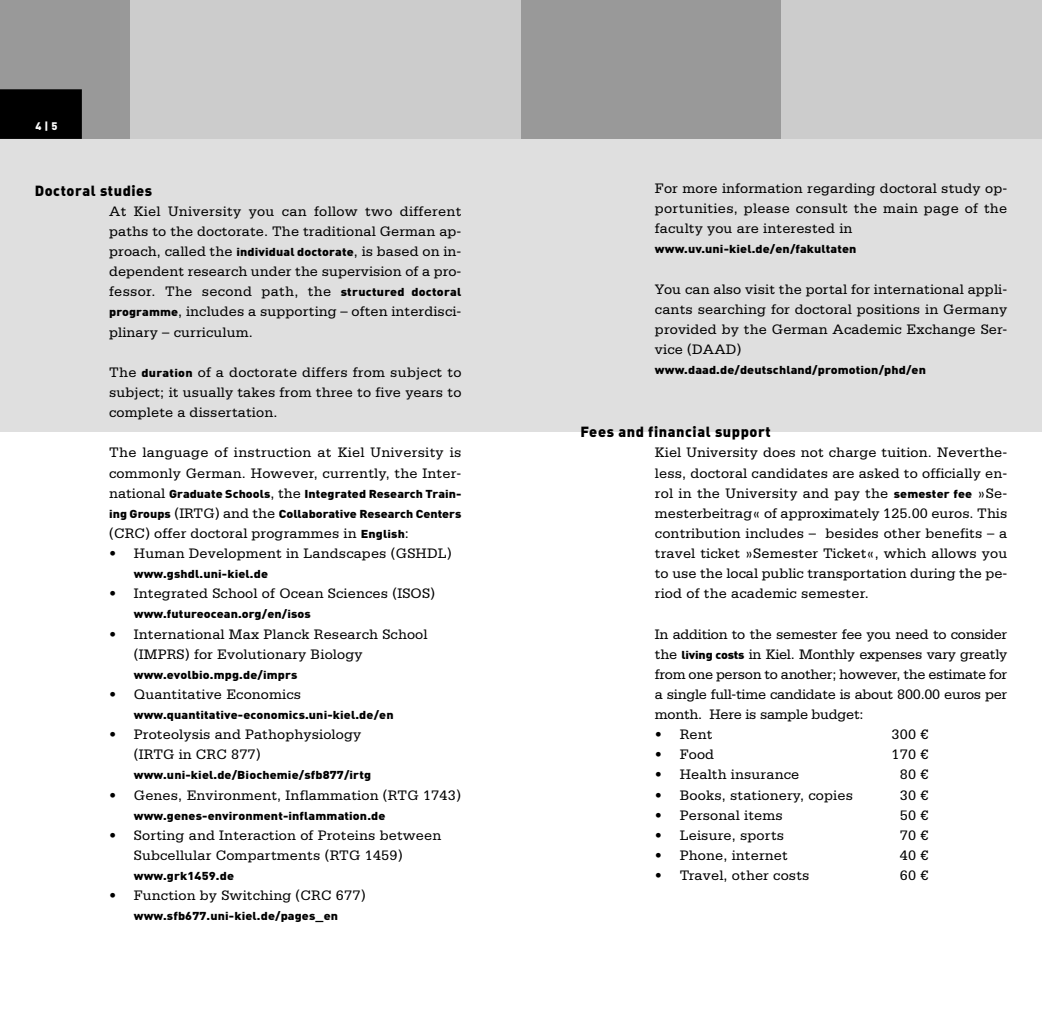
<style>
.page{position:relative;width:1042px;height:1017px;background:#fff}
.page>*{position:absolute;margin:0;border:0;box-sizing:border-box;transform-origin:0 0}
.t1{font:14.53px/20.1px "Serifa Std";letter-spacing:.01em;color:#000;text-align:justify}
.t2{font:14.53px "DIN Black Alternate";letter-spacing:.04em;color:#000}
.t3{font:900 11.38px/20.1px "DIN";letter-spacing:.01em;color:#000;scale:1.1 1}
.t4{font:900 10.85px "DIN";color:#fff}
.s1{font-family:"DIN";font-weight:900;font-size:11.38px}
.s2{font-family:"Serifa Std";font-weight:400;font-size:14.53px}
</style>
<div class="page">
<div style="left:0;top:139px;width:1042px;height:293px;background:#dfdfdf"></div>
<div style="left:521px;top:0;width:260px;height:139px;background:#999"></div>
<div style="left:0;top:0;width:130px;height:139px;background:#999"></div>
<div style="left:130px;top:0;width:391px;height:139px;background:#ccc"></div>
<div style="left:0;top:89px;width:82px;height:50px;background:#000"></div>
<div style="left:781px;top:0;width:261px;height:139px;background:#ccc"></div>
<p class="t4" style="left:36px;top:122px;width:23px">4 | 5</p>
<p class="t2" style="left:35px;top:185px;width:119px">Doctoral studies</p>
<p class="t1" style="left:109px;top:202px;width:354px">At Kiel University you can follow two different paths to the doctorate. The traditional German ap&shy;proach, called the <span class="s1">individual doctorate</span>, is based on in&shy;dependent research under the supervision of a pro&shy;fessor. The second path, the <span class="s1">structured doctoral programme</span>, includes a supporting – often interdisci&shy;plinary – curriculum.</p>
<p class="t1" style="left:109px;top:363px;width:354px">The <span class="s1">duration</span> of a doctorate differs from subject to subject; it usually takes from three to five years to complete a dissertation.</p>
<p class="t1" style="left:109px;top:444px;width:354px">The language of instruction at Kiel University is commonly German. However, currently, the Inter-</p>
<p class="t3" style="left:109px;top:485px;width:322px"><span class="s2">national</span> Graduate Schools<span class="s2">, the</span> Integrated Research Train&shy;ing Groups <span class="s2">(IRTG) and the</span> Collaborative Research Centers</p>
<p class="t1" style="left:109px;top:524px;width:301px">(CRC) offer doctoral programmes in <span class="s1">English</span>:</p>
<p class="t1" style="left:109px;top:544px;width:344px">• Human Development in Landscapes (GSHDL)</p>
<p class="t3" style="left:134px;top:565px;width:123px">www.gshdl.uni-kiel.de</p>
<p class="t1" style="left:109px;top:585px;width:327px">• Integrated School of Ocean Sciences (ISOS)</p>
<p class="t3" style="left:134px;top:605px;width:162px">www.futureocean.org/en/isos</p>
<p class="t1" style="left:134px;top:625px;width:295px;text-indent:-25px">• International Max Planck Research School (IMPRS) for Evolutionary Biology</p>
<p class="t3" style="left:134px;top:666px;width:150px">www.evolbio.mpg.de/imprs</p>
<p class="t1" style="left:109px;top:685px;width:193px">• Quantitative Economics</p>
<p class="t3" style="left:134px;top:706px;width:238px">www.quantitative-economics.uni-kiel.de/en</p>
<p class="t1" style="left:134px;top:726px;width:229px;text-indent:-25px">• Proteolysis and Pathophysiology (IRTG in CRC 877)</p>
<p class="t3" style="left:134px;top:766px;width:217px">www.uni-kiel.de/Biochemie/sfb877/irtg</p>
<p class="t1" style="left:109px;top:786px;width:353px">• Genes, Environment, Inflammation (RTG 1743)</p>
<p class="t3" style="left:134px;top:807px;width:230px">www.genes-environment-inflammation.de</p>
<p class="t1" style="left:134px;top:826px;width:309px;text-indent:-25px">• Sorting and Interaction of Proteins between<br>Subcellular Compartments (RTG 1459)</p>
<p class="t3" style="left:134px;top:867px;width:93px">www.grk1459.de</p>
<p class="t1" style="left:109px;top:887px;width:258px">• Function by Switching (CRC 677)</p>
<p class="t3" style="left:134px;top:907px;width:187px">www.sfb677.uni-kiel.de/pages_en</p>
<p class="t1" style="left:655px;top:179px;width:354px">For more information regarding doctoral study op&shy;portunities, please consult the main page of the faculty you are interested in</p>
<p class="t3" style="left:655px;top:240px;width:185px">www.uv.uni-kiel.de/en/fakultaten</p>
<p class="t1" style="left:655px;top:280px;width:354px">You can also visit the portal for international appli&shy;cants searching for doctoral positions in Germany provided by the German Academic Exchange Ser&shy;vice (DAAD)</p>
<p class="t3" style="left:655px;top:361px;width:248px">www.daad.de/deutschland/promotion/phd/en</p>
<p class="t2" style="left:580px;top:427px;width:192px">Fees and financial support</p>
<p class="t1" style="left:655px;top:444px;width:354px">Kiel University does not charge tuition. Neverthe&shy;less, doctoral candidates are asked to officially en&shy;rol in the University and pay the <span class="s1">semester fee</span> »Se&shy;mesterbeitrag« of approximately 125.00 euros. This contribution includes – besides other benefits – a travel ticket »Semester Ticket«, which allows you to use the local public transportation during the pe&shy;riod of the academic semester.</p>
<p class="t1" style="left:655px;top:625px;width:354px">In addition to the semester fee you need to consider the <span class="s1">living costs</span> in Kiel. Monthly expenses vary greatly from one person to another; however, the estimate for a single full-time candidate is about 800.00 euros per month. Here is sample budget:</p>
<p class="t1" style="left:655px;top:726px;width:59px">• Rent</p>
<p class="t1" style="left:891px;top:726px;width:38px">300 €</p>
<p class="t1" style="left:655px;top:746px;width:61px">• Food</p>
<p class="t1" style="left:891px;top:746px;width:38px">170 €</p>
<p class="t1" style="left:655px;top:766px;width:146px">• Health insurance</p>
<p class="t1" style="left:900px;top:766px;width:30px">80 €</p>
<p class="t1" style="left:655px;top:786px;width:199px">• Books, stationery, copies</p>
<p class="t1" style="left:900px;top:786px;width:30px">30 €</p>
<p class="t1" style="left:655px;top:806px;width:129px">• Personal items</p>
<p class="t1" style="left:900px;top:806px;width:30px">50 €</p>
<p class="t1" style="left:655px;top:826px;width:131px">• Leisure, sports</p>
<p class="t1" style="left:900px;top:826px;width:30px">70 €</p>
<p class="t1" style="left:655px;top:846px;width:134px">• Phone, internet</p>
<p class="t1" style="left:900px;top:846px;width:30px">40 €</p>
<p class="t1" style="left:655px;top:866px;width:156px">• Travel, other costs</p>
<p class="t1" style="left:900px;top:866px;width:30px">60 €</p>
</div>
